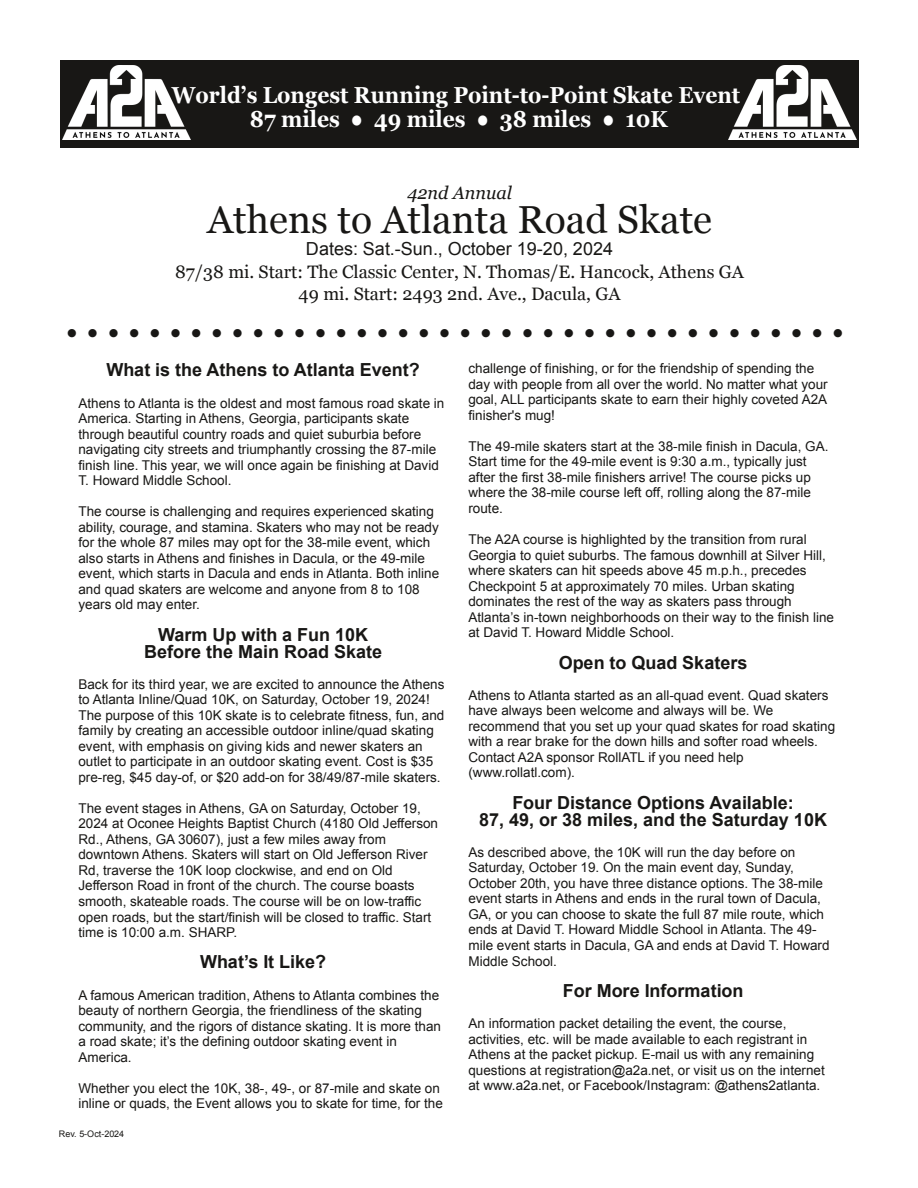
<style>
.page{position:relative;width:918px;height:1188px;background:#fff}
.page>*{position:absolute;margin:0;border:0;box-sizing:border-box;transform-origin:0 0}
.t1{font:39px "Georgia";color:#181715}
.t2{font:33px "Arial";color:#181715}
.t3{font:700 23.1px/23.9px "Georgia";color:#fff;text-align:center;scale:.91 1}
.t4{font:700 18px/17px "Arial";color:#181715;text-align:center}
.t5{font:18px/22.5px "Georgia";color:#181715;text-align:center}
.t6{font:18px "Arial";color:#181715}
.t7{font:italic 18px "Georgia";letter-spacing:.005em;color:#181715}
.t8{font:13.5px/15.5px "Arial";color:#181715}
.t9{font:9px "Arial";letter-spacing:-.005em;color:#181715}
</style>
<div class="page">
<div style="left:60px;top:60px;width:798px;height:88px;background:#181715"></div>
<img style="left:63px;top:65px;width:127px;height:75px">
<img style="left:729px;top:65px;width:127px;height:75px">
<h3 class="t3" style="left:172px;top:83px;width:626px">World’s Longest Running Point-to-Point Skate Event<br>87 miles ● 49 miles ● 38 miles ● 10K</h3>
<h3 class="t7" style="left:407px;top:183px;width:106px">42nd Annual</h3>
<h1 class="t1" style="left:207px;top:197px;width:506px">Athens to Atlanta Road Skate</h1>
<h3 class="t6" style="left:306px;top:239px;width:309px">Dates: Sat.-Sun., October 19-20, 2024</h3>
<h3 class="t5" style="left:175px;top:260px;width:570px">87/38 mi. Start: The Classic Center, N. Thomas/E. Hancock, Athens GA<br>49 mi. Start: 2493 2nd. Ave., Dacula, GA</h3>
<h2 class="t2" style="left:66px;top:315px;width:779px">••••••••••••••••••••••••••••••••••••••</h2>
<h3 class="t4" style="left:106px;top:362px;width:315px">What is the Athens to Atlanta Event?</h3>
<p class="t8" style="left:78px;top:395px;width:368px">Athens to Atlanta is the oldest and most famous road skate in America. Starting in Athens, Georgia, participants skate through beautiful country roads and quiet suburbia before navigating city streets and triumphantly crossing the 87-mile finish line. This year, we will once again be finishing at David T. Howard Middle School.</p>
<p class="t8" style="left:78px;top:504px;width:362px">The course is challenging and requires experienced skating ability, courage, and stamina. Skaters who may not be ready for the whole 87 miles may opt for the 38-mile event, which also starts in Athens and finishes in Dacula, or the 49-mile event, which starts in Dacula and ends in Atlanta. Both inline and quad skaters are welcome and anyone from 8 to 108 years old may enter.</p>
<h3 class="t4" style="left:144px;top:626px;width:240px">Warm Up with a Fun 10K<br>Before the Main Road Skate</h3>
<p class="t8" style="left:78px;top:676px;width:368px">Back for its third year, we are excited to announce the Athens to Atlanta Inline/Quad 10K, on Saturday, October 19, 2024!<br>The purpose of this 10K skate is to celebrate fitness, fun, and family by creating an accessible outdoor inline/quad skating event, with emphasis on giving kids and newer skaters an outlet to participate in an outdoor skating event. Cost is $35 pre-reg, $45 day-of, or $20 add-on for 38/49/87-mile skaters.</p>
<p class="t8" style="left:78px;top:800px;width:361px">The event stages in Athens, GA on Saturday, October 19, 2024 at Oconee Heights Baptist Church (4180 Old Jefferson Rd., Athens, GA 30607), just a few miles away from downtown Athens. Skaters will start on Old Jefferson River Rd, traverse the 10K loop clockwise, and end on Old Jefferson Road in front of the church. The course boasts smooth, skateable roads. The course will be on low-traffic open roads, but the start/finish will be closed to traffic. Start time is 10:00 a.m. SHARP.</p>
<h3 class="t4" style="left:200px;top:954px;width:128px">What’s It Like?</h3>
<p class="t8" style="left:78px;top:987px;width:364px">A famous American tradition, Athens to Atlanta combines the beauty of northern Georgia, the friendliness of the skating community, and the rigors of distance skating. It is more than a road skate; it’s the defining outdoor skating event in America.</p>
<p class="t8" style="left:78px;top:1080px;width:366px">Whether you elect the 10K, 38-, 49-, or 87-mile and skate on inline or quads, the Event allows you to skate for time, for the</p>
<p class="t9" style="left:59px;top:1128px;width:67px">Rev. 5-Oct-2024</p>
<p class="t8" style="left:468px;top:361px;width:361px">challenge of finishing, or for the friendship of spending the day with people from all over the world. No matter what your goal, ALL participants skate to earn their highly coveted A2A finisher's mug!</p>
<p class="t8" style="left:468px;top:439px;width:361px">The 49-mile skaters start at the 38-mile finish in Dacula, GA.<br>Start time for the 49-mile event is 9:30 a.m., typically just after the first 38-mile finishers arrive! The course picks up where the 38-mile course left off, rolling along the 87-mile route.</p>
<p class="t8" style="left:468px;top:532px;width:367px">The A2A course is highlighted by the transition from rural Georgia to quiet suburbs. The famous downhill at Silver Hill, where skaters can hit speeds above 45 m.p.h., precedes Checkpoint 5 at approximately 70 miles. Urban skating dominates the rest of the way as skaters pass through Atlanta’s in-town neighborhoods on their way to the finish line at David T. Howard Middle School.</p>
<h3 class="t4" style="left:559px;top:654px;width:190px">Open to Quad Skaters</h3>
<p class="t8" style="left:468px;top:687px;width:368px">Athens to Atlanta started as an all-quad event. Quad skaters have always been welcome and always will be. We recommend that you set up your quad skates for road skating with a rear brake for the down hills and softer road wheels.<br>Contact A2A sponsor RollATL if you need help (www.rollatl.com).</p>
<h3 class="t4" style="left:479px;top:794px;width:349px">Four Distance Options Available:<br>87, 49, or 38 miles, and the Saturday 10K</h3>
<p class="t8" style="left:468px;top:844px;width:363px">As described above, the 10K will run the day before on Saturday, October 19. On the main event day, Sunday, October 20th, you have three distance options. The 38-mile event starts in Athens and ends in the rural town of Dacula, GA, or you can choose to skate the full 87 mile route, which ends at David T. Howard Middle School in Atlanta. The 49- mile event starts in Dacula, GA and ends at David T. Howard Middle School.</p>
<h3 class="t4" style="left:563px;top:982px;width:182px">For More Information</h3>
<p class="t8" style="left:468px;top:1016px;width:358px">An information packet detailing the event, the course, activities, etc. will be made available to each registrant in Athens at the packet pickup. E-mail us with any remaining questions at registration@a2a.net, or visit us on the internet at www.a2a.net, or Facebook/Instagram: @athens2atlanta.</p>
</div>
